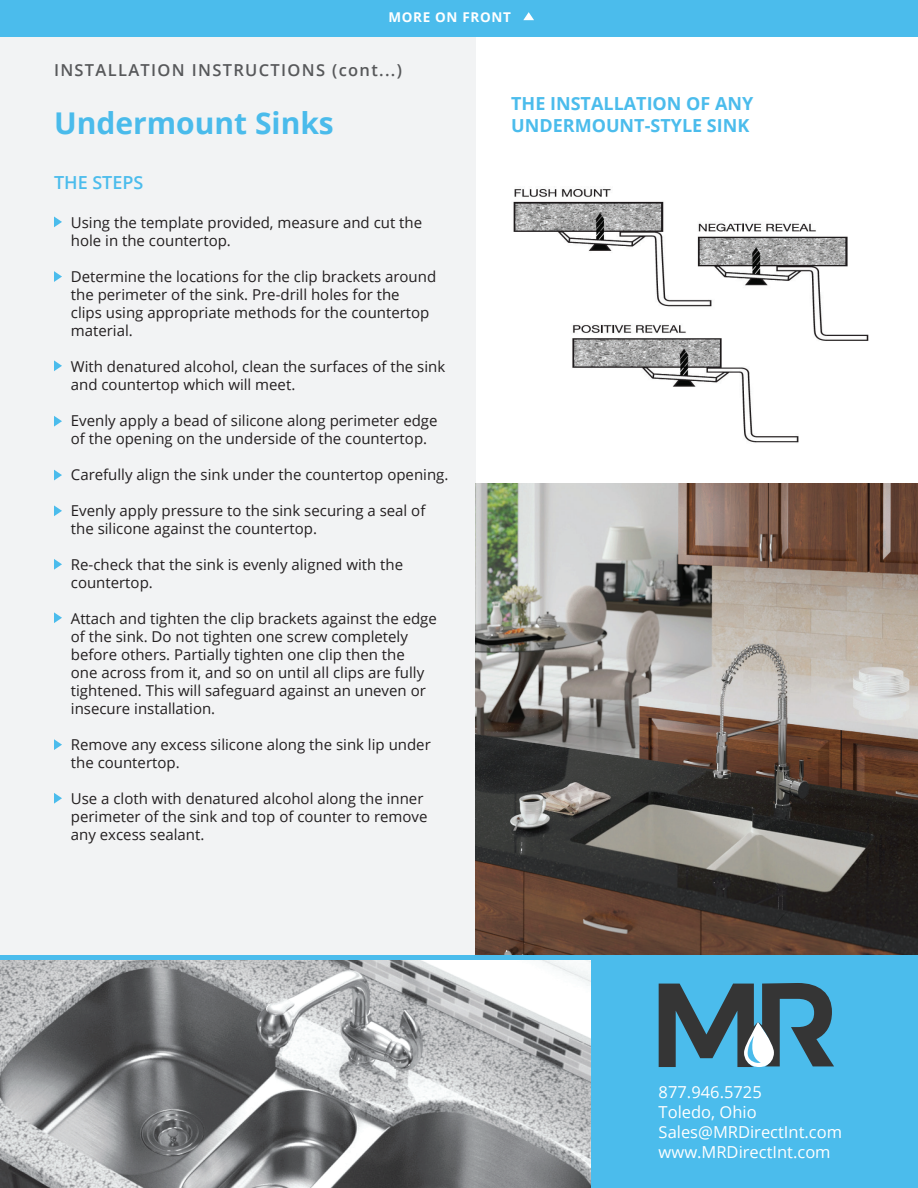
<style>
.page{position:relative;width:918px;height:1188px;background:#fff}
.page>*{position:absolute;margin:0;border:0;box-sizing:border-box;transform-origin:0 0}
.t1{font:700 30px "Open Sans";color:#4abbeb}
.t2{font:700 18px/21.6px "Open Sans";color:#4bbcec}
.t3{font:600 18px "Open Sans";color:#4bbcec}
.t4{font:16.5px/19.8px "Open Sans";color:#fff}
.t5{font:600 16.5px "Open Sans";letter-spacing:.08em;color:#57585a}
.t6{font:15px/18px "Open Sans";color:#231f20}
.t7{font:700 13.5px "Open Sans";letter-spacing:.05em;color:#fff}
</style>
<div class="page">
<div style="left:0;top:36px;width:476px;height:930px;background:#f2f3f4"></div>
<div style="left:0;top:0;width:918px;height:36px;background:#4bbcec"></div>
<svg style="left:523px;top:12px;width:11px;height:8px"></svg>
<div style="left:591px;top:955px;width:327px;height:233px;background:#4bbcec"></div>
<svg style="left:54px;top:217px;width:8px;height:10px"></svg>
<svg style="left:54px;top:271px;width:8px;height:11px"></svg>
<svg style="left:54px;top:360px;width:8px;height:11px"></svg>
<svg style="left:54px;top:416px;width:8px;height:11px"></svg>
<svg style="left:54px;top:470px;width:8px;height:10px"></svg>
<svg style="left:54px;top:505px;width:8px;height:11px"></svg>
<svg style="left:54px;top:559px;width:8px;height:11px"></svg>
<svg style="left:54px;top:612px;width:8px;height:11px"></svg>
<svg style="left:54px;top:739px;width:8px;height:11px"></svg>
<svg style="left:54px;top:793px;width:8px;height:11px"></svg>
<img style="left:513px;top:189px;width:356px;height:254px">
<img style="left:476px;top:484px;width:442px;height:471px">
<img style="left:0;top:960px;width:591px;height:228px">
<hr style="left:0;top:955px;width:918px;height:4px;background:#4bbcec">
<svg style="left:659px;top:983px;width:175px;height:84px"></svg>
<p class="t7" style="left:388px;top:8px;width:124px">MORE ON FRONT</p>
<p class="t5" style="left:54px;top:58px;width:350px">INSTALLATION INSTRUCTIONS (cont...)</p>
<h1 class="t1" style="left:54px;top:102px;width:281px">Undermount Sinks</h1>
<p class="t3" style="left:54px;top:170px;width:91px">THE STEPS</p>
<p class="t6" style="left:71px;top:213px;width:353px">Using the template provided, measure and cut the hole in the countertop.</p>
<p class="t6" style="left:71px;top:267px;width:367px">Determine the locations for the clip brackets around the perimeter of the sink. Pre-drill holes for the<br>clips using appropriate methods for the countertop material.</p>
<p class="t6" style="left:71px;top:357px;width:376px">With denatured alcohol, clean the surfaces of the sink and countertop which will meet.</p>
<p class="t6" style="left:71px;top:411px;width:368px">Evenly apply a bead of silicone along perimeter edge of the opening on the underside of the countertop.</p>
<p class="t6" style="left:71px;top:465px;width:379px">Carefully align the sink under the countertop opening.</p>
<p class="t6" style="left:71px;top:501px;width:356px">Evenly apply pressure to the sink securing a seal of the silicone against the countertop.</p>
<p class="t6" style="left:71px;top:555px;width:334px">Re-check that the sink is evenly aligned with the countertop.</p>
<p class="t6" style="left:71px;top:609px;width:368px">Attach and tighten the clip brackets against the edge of the sink. Do not tighten one screw completely before others. Partially tighten one clip then the<br>one across from it, and so on until all clips are fully tightened. This will safeguard against an uneven or insecure installation.</p>
<p class="t6" style="left:71px;top:735px;width:361px">Remove any excess silicone along the sink lip under the countertop.</p>
<p class="t6" style="left:71px;top:789px;width:358px">Use a cloth with denatured alcohol along the inner perimeter of the sink and top of counter to remove any excess sealant.</p>
<p class="t2" style="left:511px;top:93px;width:244px">THE INSTALLATION OF ANY<br>UNDERMOUNT-STYLE SINK</p>
<p class="t4" style="left:659px;top:1082px;width:185px">877.946.5725<br>Toledo, Ohio<br>Sales@MRDirectInt.com www.MRDirectInt.com</p>
</div>
